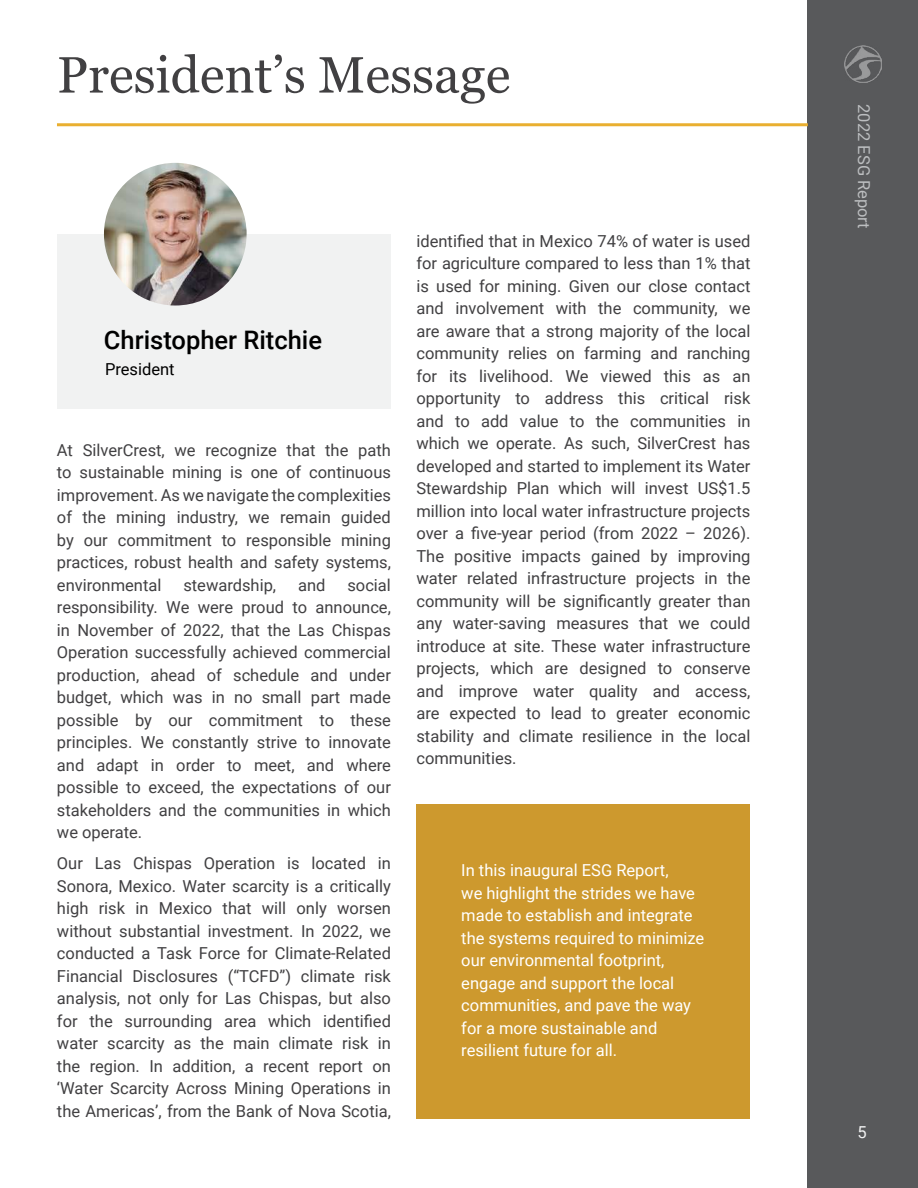
<style>
.page{position:relative;width:918px;height:1188px;background:#fff}
.page>*{position:absolute;margin:0;border:0;box-sizing:border-box;transform-origin:0 0}
.t1{font:51px "Georgia";color:#414042}
.t2{font:500 25.5px "Roboto";color:#000}
.t3{font:16.5px/22.5px "Roboto";color:#414042;text-align:justify}
.t4{font:16.5px/22.5px "Roboto";color:#fff}
.t5{font:16.5px "Roboto";color:#bcbec0}
.t6{font:16.5px "Roboto";color:#000}
.t7{font:16.5px "Roboto";color:#f1f2f2}
</style>
<div class="page">
<div style="left:808px;top:0;width:110px;height:1188px;background:#58595b"></div>
<div style="left:57px;top:234px;width:334px;height:174px;background:#f1f2f2"></div>
<div style="left:416px;top:804px;width:334px;height:315px;background:#cd992e"></div>
<img style="left:104px;top:163px;width:143px;height:143px;border-radius:71px">
<hr style="left:57px;top:123px;width:751px;height:3px;background:#e9af30">
<img style="left:845px;top:45px;width:36px;height:37px">
<h1 class="t1" style="left:57px;top:44px;width:455px">President’s Message</h1>
<h2 class="t2" style="left:104px;top:322px;width:220px">Christopher Ritchie</h2>
<p class="t6" style="left:105px;top:357px;width:71px">President</p>
<p class="t3" style="left:57px;top:438px;width:336px">At SilverCrest, we recognize that the path to sustainable mining is one of continuous improvement. As we navigate the complexities of the mining industry, we remain guided by our commitment to responsible mining practices, robust health and safety systems, environmental</p>
<p class="t3" style="left:57px;top:573px;width:336px;text-indent:290px">social responsibility. We were proud to announce, in November of 2022, that the Las Chispas Operation successfully achieved commercial production, ahead of schedule and under budget, which was in no small part made possible by our commitment to these principles. We constantly strive to innovate and adapt in order to meet, and where possible to exceed, the expectations of our stakeholders and the communities in which we operate.</p>
<p class="t3" style="left:57px;top:852px;width:336px">Our Las Chispas Operation is located in Sonora, Mexico. Water scarcity is a critically high risk in Mexico that will only worsen without substantial investment. In 2022, we conducted a Task Force for Climate-Related Financial Disclosures (“TCFD”) climate risk analysis, not only for Las Chispas, but also for the surrounding area which identified water scarcity as the main climate risk in the region. In addition, a recent report on ‘Water Scarcity Across Mining Operations in the Americas’, from the Bank of Nova Scotia,</p>
<p class="t3" style="left:183px;top:573px;width:94px">stewardship,</p>
<p class="t3" style="left:298px;top:573px;width:29px">and</p>
<p class="t3" style="left:416px;top:229px;width:336px">identified that in Mexico 74% of water is used for agriculture compared to less than 1% that is used for mining. Given our close contact and involvement with the community, we are aware that a strong majority of the local community relies on farming and ranching for its livelihood. We viewed this as an opportunity to address this critical risk and to add value to the communities in which we operate. As such, SilverCrest has developed and started to implement its Water Stewardship Plan which will invest US$1.5 million into local water infrastructure projects over a five-year period (from 2022 – 2026).<br>The positive impacts gained by improving water related infrastructure projects in the community will be significantly greater than any water-saving measures that we could introduce at site. These water infrastructure projects, which are designed to conserve and improve water quality and access, are expected to lead to greater economic stability and climate resilience in the local communities.</p>
<p class="t4" style="left:461px;top:858px;width:245px">In this inaugural ESG Report,<br>we highlight the strides we have made to establish and integrate the systems required to minimize our environmental footprint, engage and support the local communities, and pave the way for a more sustainable and resilient future for all.</p>
<p class="t5" style="left:876px;top:104px;width:126px;rotate:90deg">2022 ESG Report</p>
<p class="t7" style="left:857px;top:1120px;width:11px">5</p>
</div>
